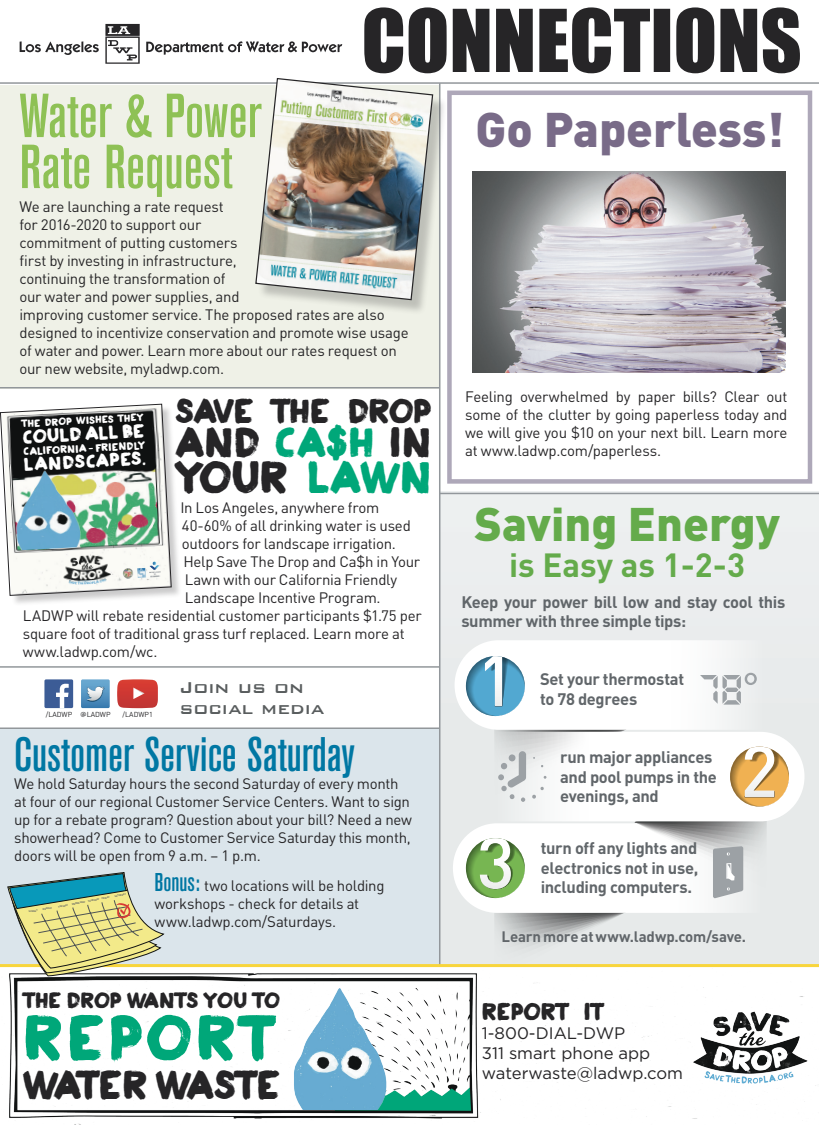
<style>
.page{position:relative;width:819px;height:1125px;background:#fff}
.page>*{position:absolute;margin:0;border:0;box-sizing:border-box;transform-origin:0 0}
.t1{font:64.5px "Plakkaat";letter-spacing:.075em;color:#00a779}
.t2{font:500 condensed 61.5px/51px "Akzidenz Grotesk BE";color:#8ec155}
.t3{font:500 condensed 48px "Akzidenz Grotesk BE";color:#0077a3}
.t4{font:900 48px "DIN";color:#796b88}
.t5{font:900 46.5px "DIN";color:#64ab4b}
.t6{font:45.75px "Plakkaat";color:#262527}
.t7{font:42.6px "Plakkaat";letter-spacing:.01em;color:#262527}
.t8{font:40.65px "Plakkaat";letter-spacing:.01em;color:#262527}
.t9{font:34.65px "Plakkaat";color:#262527}
.t10{font:700 33.15px "DIN";color:#64ab4b}
.t11{font:24.45px "Plakkaat";letter-spacing:.01em;color:#262527}
.t12{font:22.35px "Plakkaat";letter-spacing:.01em;color:#262527}
.t13{font:500 21px/21px "Bank Gothic";color:#595d5e}
.t14{font:19.2px "Plakkaat";color:#fff}
.t15{font:18.75px "Plakkaat";color:#fff}
.t16{font:16.65px "Gotham";color:#262527}
.t17{font:700 16.5px/19.8px "DIN";letter-spacing:-.02em;color:#61666a}
.t18{font:15px/18px "DIN";letter-spacing:-.02em;color:#262527}
.t19{font:700 15px "DIN";letter-spacing:-.015em;color:#61666a}
.t20{font:15px "DIN";color:#262527}
.t21{font:10.95px "Plakkaat";color:#fff}
.t22{font:10.5px "Plakkaat";color:#fff}
.t23{font:7.2px "DIN";color:#262527}
.t24{font:700 2.25px "DIN";color:#5a5e62}
.s1{color:#00a779}
.s2{font-family:"Interstate"}
.s3{font-family:"Akzidenz Grotesk BE";font-weight:500;font-stretch:condensed;font-size:25.5px;color:#0077a3}
</style>
<div class="page">
<img style="left:9px;top:973px;width:799px;height:146px">
<div style="left:440px;top:491px;width:379px;height:474px;background:#ebeeef"></div>
<svg style="left:453px;top:640px;width:351px;height:313px"></svg>
<div style="left:0;top:85px;width:440px;height:304px;background:#eff1e7"></div>
<div style="left:0;top:729px;width:440px;height:236px;background:#dbe5eb"></div>
<hr style="left:0;top:387px;width:440px;height:1px;background:#92979b">
<hr style="left:0;top:666px;width:440px;height:2px;background:#92979b">
<hr style="left:439px;top:83px;width:1px;height:882px;background:#92979b">
<svg style="left:364px;top:7px;width:436px;height:66px"></svg>
<svg style="left:105px;top:24px;width:35px;height:40px"></svg>
<svg style="left:20px;top:41px;width:79px;height:14px"></svg>
<svg style="left:146px;top:41px;width:196px;height:14px"></svg>
<div style="left:44px;top:679px;width:29px;height:29px;background:#3c5c96;border-radius:2px"></div>
<svg style="left:56px;top:684px;width:13px;height:24px"></svg>
<svg style="left:81px;top:679px;width:29px;height:29px"></svg>
<svg style="left:117px;top:679px;width:41px;height:29px"></svg>
<hr style="left:0;top:728px;width:440px;height:1px;background:#92979b">
<hr style="left:440px;top:493px;width:379px;height:1px;background:#92979b">
<hr style="left:0;top:82px;width:819px;height:2px;background:#92979b">
<div style="left:258px;top:81px;width:190px;height:234px;background:#262527;opacity:.24"></div>
<img style="left:255px;top:78px;width:179px;height:223px">
<div style="left:2px;top:406px;width:180px;height:200px;background:#262527;opacity:.24"></div>
<svg style="left:0;top:403px;width:172px;height:193px"></svg>
<hr style="left:0;top:964px;width:819px;height:3px;background:#f8d53c">
<div style="left:447px;top:91px;width:365px;height:393px;border:4px solid #aea8b9"></div>
<img style="left:473px;top:171px;width:312px;height:201px">
<svg style="left:8px;top:872px;width:156px;height:104px"></svg>
<img style="left:286px;top:986px;width:106px;height:124px">
<p class="t2" style="left:20px;top:92px;width:244px">Water &amp; Power<br>Rate Request</p>
<p class="t18" style="left:20px;top:197px;width:391px">We are launching a rate request<br>for 2016-2020 to support our<br>commitment of putting customers<br>first by investing in infrastructure,<br>continuing the transformation of<br>our water and power supplies, and<br>improving customer service. The proposed rates are also designed to incentivize conservation and promote wise usage of water and power. Learn more about our rates request on our new website, myladwp.com.</p>
<p class="t22" style="left:21px;top:417px;width:123px;rotate:-3deg">THE DROP WISHES THEY</p>
<p class="t14" style="left:22px;top:425px;width:123px;rotate:-3deg">COULD ALL BE</p>
<p class="t21" style="left:23px;top:445px;width:123px;rotate:-3deg">CALIFORNIA - FRIENDLY</p>
<p class="t15" style="left:23px;top:453px;width:123px;rotate:-3deg">LANDSCAPES.</p>
<p class="t18" style="left:180px;top:498px;width:201px">In Los Angeles, anywhere from</p>
<p class="t18" style="left:182px;top:516px;width:231px">40-60% of all drinking water is used</p>
<p class="t18" style="left:182px;top:534px;width:216px">outdoors for landscape irrigation.</p>
<p class="t18" style="left:183px;top:552px;width:238px">Help Save The Drop and Ca$h in Your</p>
<p class="t18" style="left:185px;top:570px;width:214px">Lawn with our California Friendly</p>
<p class="t18" style="left:185px;top:588px;width:197px">Landscape Incentive Program.</p>
<p class="t18" style="left:23px;top:606px;width:400px">LADWP will rebate residential customer participants $1.75 per</p>
<p class="t18" style="left:23px;top:624px;width:383px">square foot of traditional grass turf replaced. Learn more at</p>
<p class="t20" style="left:23px;top:642px;width:136px">www.ladwp.com/wc.</p>
<p class="t9" style="left:176px;top:389px;width:257px">SAVE THE DROP</p>
<p class="t7" style="left:176px;top:415px;width:257px">AND <span class="s1">CA$H</span> IN</p>
<p class="t6" style="left:176px;top:449px;width:257px">YOUR <span class="s1">LAWN</span></p>
<p class="t23" style="left:46px;top:710px;width:28px">/LADWP</p>
<p class="t23" style="left:81px;top:710px;width:32px"><span class="s2">@</span>LADWP</p>
<p class="t23" style="left:123px;top:710px;width:32px">/LADWP1</p>
<p class="t13" style="left:179px;top:675px;width:146px">Join us on social media</p>
<p class="t3" style="left:14px;top:728px;width:342px">Customer Service Saturday</p>
<p class="t18" style="left:14px;top:774px;width:399px">We hold Saturday hours the second Saturday of every month at four of our regional Customer Service Centers. Want to sign up for a rebate program? Question about your bill? Need a new showerhead? Come to Customer Service Saturday this month, doors will be open from 9 a.m. – 1 p.m.</p>
<p class="t24" style="left:114px;top:895px;width:13px;rotate:-10deg">SATURDAY</p>
<p class="t24" style="left:72px;top:903px;width:40px;rotate:-11deg">WEDNESDAY THURSDAY FRIDAY</p>
<p class="t24" style="left:58px;top:905px;width:11px;rotate:-11deg">TUESDAY</p>
<p class="t24" style="left:43px;top:908px;width:11px;rotate:-9deg">MONDAY</p>
<p class="t24" style="left:29px;top:910px;width:10px;rotate:-8deg">SUNDAY</p>
<p class="t18" style="left:155px;top:876px;width:231px"><span class="s3">Bonus:</span> two locations will be holding workshops - check for details at www.ladwp.com/Saturdays.</p>
<p class="t12" style="left:23px;top:986px;width:258px">THE DROP WANTS YOU TO</p>
<p class="t1" style="left:23px;top:997px;width:252px">REPORT</p>
<p class="t8" style="left:23px;top:1059px;width:258px">WATER WASTE</p>
<p class="t4" style="left:476px;top:98px;width:310px">Go Paperless!</p>
<p class="t18" style="left:465px;top:387px;width:324px;text-align:justify">Feeling overwhelmed by paper bills? Clear out some of the clutter by going paperless today and we will give you $10 on your next bill. Learn more at www.ladwp.com/paperless.</p>
<p class="t5" style="left:474px;top:494px;width:307px">Saving Energy</p>
<p class="t10" style="left:509px;top:544px;width:237px">is Easy as 1-2-3</p>
<p class="t17" style="left:461px;top:591px;width:325px">Keep your power bill low and stay cool this summer with three simple tips:</p>
<p class="t17" style="left:540px;top:669px;width:146px">Set your thermostat to 78 degrees</p>
<p class="t17" style="left:560px;top:746px;width:158px">run major appliances and pool pumps in the evenings, and</p>
<p class="t17" style="left:541px;top:837px;width:159px;text-align:justify">turn off any lights and electronics not in use, including computers.</p>
<p class="t19" style="left:502px;top:927px;width:246px">Learn more at www.ladwp.com/save.</p>
<p class="t11" style="left:482px;top:996px;width:123px">REPORT IT</p>
<p class="t16" style="left:482px;top:1024px;width:145px">1-800-DIAL-DWP</p>
<p class="t16" style="left:482px;top:1044px;width:170px">311 smart phone app</p>
<p class="t16" style="left:482px;top:1064px;width:203px">waterwaste@ladwp.com</p>
</div>
